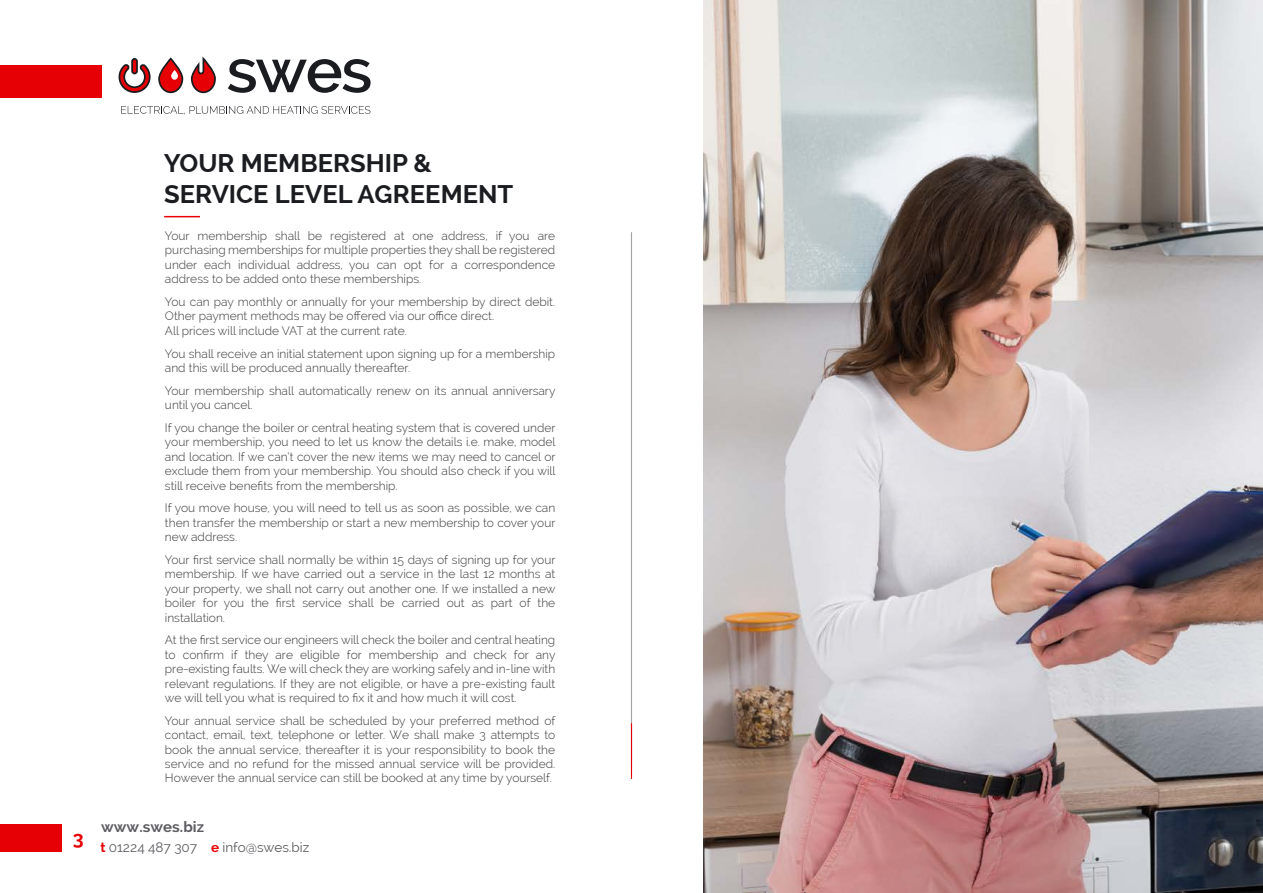
<style>
.page{position:relative;width:1263px;height:893px;background:#fff}
.page>*{position:absolute;margin:0;border:0;box-sizing:border-box;transform-origin:0 0}
.t1{font:700 25.5px/30.6px "Raleway";color:#1b1c20}
.t2{font:700 19.5px "Raleway";color:#e60005}
.t3{font:700 15px "Raleway";letter-spacing:.005em;color:#5c5b60}
.t4{font:13.5px "Raleway";color:#5c5b60}
.t5{font:300 12px/14.4px "Raleway";color:#39373a;text-align:justify}
.s1{font-weight:700;color:#e60005}
</style>
<div class="page">
<svg style="left:228px;top:59px;width:143px;height:34px"></svg>
<svg style="left:121px;top:106px;width:249px;height:8px"></svg>
<div style="left:132px;top:59px;width:5px;height:15px;background:#e60005;border-radius:2px"></div>
<svg style="left:158px;top:59px;width:26px;height:35px"></svg>
<svg style="left:118px;top:64px;width:33px;height:29px"></svg>
<div style="left:131px;top:58px;width:7px;height:16px;border:2px solid #1b1c20;border-radius:2px"></div>
<svg style="left:190px;top:57px;width:26px;height:37px"></svg>
<div style="left:0;top:66px;width:102px;height:32px;background:#e60005"></div>
<div style="left:0;top:825px;width:62px;height:27px;background:#e60005"></div>
<hr style="left:631px;top:232px;width:1px;height:535px;background:#a3a3a7">
<hr style="left:631px;top:723px;width:1px;height:56px;background:#e60005">
<img style="left:704px;top:0;width:559px;height:893px">
<hr style="left:164px;top:216px;width:36px;height:1px;background:#e60005">
<h2 class="t2" style="left:73px;top:827px;width:12px">3</h2>
<h1 class="t1" style="left:164px;top:148px;width:351px">YOUR MEMBERSHIP &amp;<br>SERVICE LEVEL AGREEMENT</h1>
<p class="t5" style="left:165px;top:228px;width:392px">Your membership shall be registered at one address, if you are purchasing memberships for multiple properties they shall be registered under each individual address, you can opt for a correspondence address to be added onto these memberships.</p>
<p class="t5" style="left:165px;top:294px;width:392px;text-align:left">You can pay monthly or annually for your membership by direct debit.<br>Other payment methods may be offered via our office direct.<br>All prices will include VAT at the current rate.</p>
<p class="t5" style="left:165px;top:346px;width:392px">You shall receive an initial statement upon signing up for a membership and this will be produced annually thereafter.</p>
<p class="t5" style="left:165px;top:383px;width:392px">Your membership shall automatically renew on its annual anniversary until you cancel.</p>
<p class="t5" style="left:165px;top:420px;width:392px">If you change the boiler or central heating system that is covered under your membership, you need to let us know the details i.e. make, model and location. If we can’t cover the new items we may need to cancel or exclude them from your membership. You should also check if you will still receive benefits from the membership.</p>
<p class="t5" style="left:165px;top:501px;width:392px">If you move house, you will need to tell us as soon as possible, we can then transfer the membership or start a new membership to cover your new address.</p>
<p class="t5" style="left:165px;top:552px;width:392px">Your first service shall normally be within 15 days of signing up for your membership. If we have carried out a service in the last 12 months at your property, we shall not carry out another one. If we installed a new boiler for you the first service shall be carried out as part of the installation.</p>
<p class="t5" style="left:165px;top:633px;width:392px">At the first service our engineers will check the boiler and central heating to confirm if they are eligible for membership and check for any pre-existing faults. We will check they are working safely and in-line with relevant regulations. If they are not eligible, or have a pre-existing fault we will tell you what is required to fix it and how much it will cost.</p>
<p class="t5" style="left:165px;top:713px;width:392px">Your annual service shall be scheduled by your preferred method of contact, email, text, telephone or letter. We shall make 3 attempts to book the annual service, thereafter it is your responsibility to book the service and no refund for the missed annual service will be provided.<br>However the annual service can still be booked at any time by yourself.</p>
<p class="t3" style="left:101px;top:818px;width:105px">www.swes.biz</p>
<p class="t4" style="left:101px;top:839px;width:210px"><span class="s1">t</span> 01224 487 307 <span class="s1">e</span> info@swes.biz</p>
</div>
